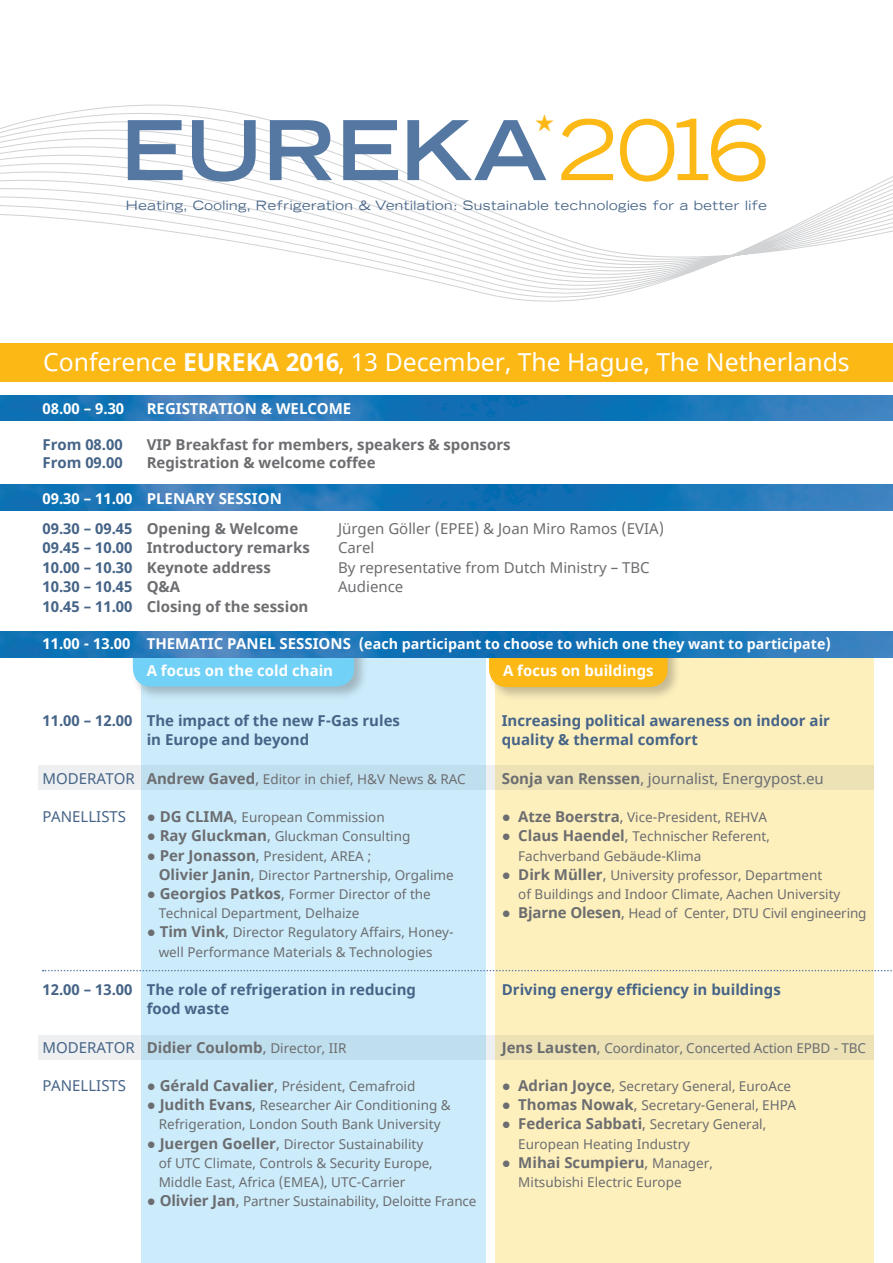
<style>
.page{position:relative;width:893px;height:1263px;background:#fff}
.page>*{position:absolute;margin:0;border:0;box-sizing:border-box;transform-origin:0 0}
.t1{font:700 expanded 82.5px "Trade Gothic LH";color:#5578a2}
.t2{font:24.75px "Noto Sans";color:#fff}
.t3{font:700 15px/19.2px "Noto Sans";color:#466487}
.t4{font:700 15px "Noto Sans";color:#6c6d70}
.t5{font:15px "Noto Sans";color:#6c6d70}
.t6{font:700 15px/30px "Noto Sans";color:#fff}
.t7{font:15px "Noto Sans";color:#466487}
.t8{font:700 14.25px "Noto Sans";color:#fff}
.t9{font:13.5px/19.2px "Noto Sans";color:#6c6d70}
.t10{font:expanded 12.75px "Trade Gothic LH";letter-spacing:.04em;color:#466487}
.s1{font-weight:400;color:#fcb814}
.s2{font-weight:700}
.s3{color:#466487}
.s4{color:#6c6d70}
.s5{font-size:15px}
.s6{font-weight:700;font-size:15px}
.s7{font-weight:400}
.s8{font-weight:400;font-size:13.5px}
</style>
<div class="page">
<svg style="left:0;top:104px;width:893px;height:381px"></svg>
<div style="left:535px;top:112px;width:20px;height:19px;background:#fff"></div>
<div style="left:495px;top:648px;width:379px;height:615px;background:#fef0bd"></div>
<div style="left:141px;top:648px;width:345px;height:615px;background:#ccecfb"></div>
<div style="left:487px;top:634px;width:195px;height:67px;background:#231f20;opacity:.26"></div>
<div style="left:489px;top:657px;width:179px;height:30px;background:#fcb814"></div>
<div style="left:131px;top:634px;width:237px;height:67px;background:#231f20;opacity:.26"></div>
<div style="left:133px;top:657px;width:221px;height:29px;background:#72d1f6"></div>
<img style="left:0;top:632px;width:893px;height:25px">
<img style="left:0;top:485px;width:893px;height:25px">
<img style="left:0;top:395px;width:893px;height:26px">
<div style="left:0;top:343px;width:893px;height:39px;background:#fcb814"></div>
<svg style="left:43px;top:970px;width:849px;height:1px"></svg>
<svg style="left:38px;top:1035px;width:836px;height:24px"></svg>
<svg style="left:38px;top:766px;width:836px;height:24px"></svg>
<h1 class="t1" style="left:121px;top:97px;width:649px">EUREKA<span class="s1">2016</span></h1>
<p class="t10" style="left:126px;top:197px;width:643px">Heating, Cooling, Refrigeration &amp; Ventilation: Sustainable technologies for a better life</p>
<h2 class="t2" style="left:43px;top:345px;width:808px">Conference <span class="s2">EUREKA 2016</span>, 13 December, The Hague, The Netherlands</h2>
<p class="t6" style="left:43px;top:394px;width:83px">08.00 – 9.30</p>
<p class="t6" style="left:147px;top:394px;width:204px">Registration &amp; Welcome</p>
<p class="t3" style="left:43px;top:435px;width:82px">From 08.00</p>
<p class="t4" style="left:147px;top:434px;width:365px">VIP Breakfast for members, speakers &amp; sponsors</p>
<p class="t3" style="left:43px;top:453px;width:82px">From 09.00</p>
<p class="t4" style="left:147px;top:452px;width:230px">Registration &amp; welcome coffee</p>
<p class="t6" style="left:43px;top:484px;width:257px">09.30 – 11.00 Plenary Session<br><span class="s3">09.30 – 09.45</span> <span class="s4">Opening &amp; Welcome</span></p>
<p class="t5" style="left:338px;top:518px;width:327px">Jürgen Göller (EPEE) &amp; Joan Miro Ramos (EVIA)</p>
<p class="t4" style="left:43px;top:537px;width:269px"><span class="s3">09.45 – 10.00</span> Introductory remarks</p>
<p class="t5" style="left:338px;top:537px;width:38px">Carel</p>
<p class="t4" style="left:43px;top:557px;width:230px"><span class="s3">10.00 – 10.30</span> Keynote address</p>
<p class="t5" style="left:338px;top:557px;width:313px">By representative from Dutch Ministry – TBC</p>
<p class="t3" style="left:43px;top:577px;width:139px">10.30 – 10.45 <span class="s4">Q&amp;A</span></p>
<p class="t5" style="left:338px;top:576px;width:67px">Audience</p>
<p class="t4" style="left:43px;top:596px;width:267px"><span class="s3">10.45 – 11.00</span> Closing of the session</p>
<p class="t8" style="left:43px;top:634px;width:790px"><span class="s5">11.00 - 13.00 Thematic Panel Sessions</span> (each participant to choose to which one they want to participate)</p>
<p class="t6" style="left:147px;top:656px;width:188px">A focus on the cold chain</p>
<p class="t6" style="left:503px;top:656px;width:152px">A focus on buildings</p>
<p class="t3" style="left:43px;top:711px;width:91px">11.00 – 12.00</p>
<p class="t3" style="left:147px;top:711px;width:255px">The impact of the new F-Gas rules in Europe and beyond</p>
<p class="t9" style="left:147px;top:770px;width:321px"><span class="s6">Andrew Gaved</span><span class="s5">,</span> Editor in chief, H&amp;V News &amp; RAC</p>
<p class="t4" style="left:147px;top:806px;width:49px"><span class="s7">●</span> DG CLIM</p>
<p class="t9" style="left:224px;top:808px;width:163px"><span class="s6">A</span><span class="s5">,</span> European Commission</p>
<p class="t9" style="left:147px;top:827px;width:265px"><span class="s5">●</span> <span class="s6">Ray Gluckman</span><span class="s5">,</span> Gluckman Consulting</p>
<p class="t9" style="left:159px;top:846px;width:297px;text-indent:-12px"><span class="s5">●</span> <span class="s6">Per Jonasson</span><span class="s5">,</span> President, AREA ;<br><span class="s6">Olivier Janin</span><span class="s5">,</span> Director Partnership, Orgalime</p>
<p class="t9" style="left:159px;top:885px;width:274px;text-indent:-12px"><span class="s5">●</span> <span class="s6">Georgios Patkos</span><span class="s5">,</span> Former Director of the<br>Technical Department, Delhaize</p>
<p class="t9" style="left:159px;top:923px;width:297px;text-indent:-12px"><span class="s5">●</span> <span class="s6">Tim Vink</span><span class="s5">,</span> Director Regulatory Affairs, Honey&shy;well Performance Materials &amp; Technologies</p>
<p class="t3" style="left:147px;top:980px;width:271px">The role of refrigeration in reducing food waste</p>
<p class="t4" style="left:147px;top:1036px;width:201px">Didier Coulomb<span class="s7">,</span> <span class="s8">Director, IIR</span></p>
<p class="t9" style="left:147px;top:1077px;width:270px"><span class="s5">●</span> <span class="s6">Gérald Cavalier</span><span class="s5">,</span> Président, Cemafroid</p>
<p class="t9" style="left:147px;top:1096px;width:306px;text-align:center"><span class="s5">●</span> <span class="s6">Judith Evans</span><span class="s5">,</span> Researcher Air Conditioning &amp;<br>Refrigeration, London South Bank University</p>
<p class="t9" style="left:159px;top:1134px;width:275px;text-indent:-12px"><span class="s5">●</span> <span class="s6">Juergen Goeller</span><span class="s5">,</span> Director Sustainability of UTC Climate, Controls &amp; Security Europe,<br>Middle East, Africa (EMEA), UTC-Carrier</p>
<p class="t9" style="left:147px;top:1192px;width:331px"><span class="s5">●</span> <span class="s6">Olivier Jan</span><span class="s5">,</span> Partner Sustainability, Deloitte France</p>
<p class="t3" style="left:502px;top:711px;width:330px">Increasing political awareness on indoor air quality &amp; thermal comfort</p>
<p class="t5" style="left:502px;top:768px;width:323px"><span class="s2">Sonja van Renssen</span>, journalist, Energypost.eu</p>
<p class="t9" style="left:502px;top:808px;width:267px"><span class="s5">●</span> <span class="s6">Atze Boerstra</span><span class="s5">,</span> Vice-President, REHVA</p>
<p class="t9" style="left:518px;top:827px;width:253px;text-indent:-16px"><span class="s5">●</span> <span class="s6">Claus Haendel</span><span class="s5">,</span> Technischer Referent,<br>Fachverband Gebäude-Klima</p>
<p class="t9" style="left:518px;top:866px;width:324px;text-indent:-17px"><span class="s5">●</span> <span class="s6">Dirk M üller</span><span class="s5">,</span> University professor, Department<br>of Buildings and Indoor Climate, Aachen University</p>
<p class="t9" style="left:502px;top:904px;width:366px"><span class="s5">●</span> <span class="s6">Bjarne Olesen</span><span class="s5">,</span> Head of Center, DTU Civil engineering</p>
<p class="t7" style="left:43px;top:768px;width:36px">Moderat</p>
<p class="t7" style="left:114px;top:768px;width:19px">or</p>
<p class="t7" style="left:43px;top:806px;width:20px">Pane</p>
<p class="t7" style="left:81px;top:806px;width:47px">llists</p>
<p class="t3" style="left:502px;top:980px;width:280px">Driving energy efficiency in buildings</p>
<p class="t3" style="left:43px;top:980px;width:91px">12.00 – 13.00</p>
<p class="t7" style="left:43px;top:1037px;width:36px">Moderat</p>
<p class="t7" style="left:114px;top:1037px;width:19px">or</p>
<p class="t7" style="left:43px;top:1075px;width:20px">Pane</p>
<p class="t7" style="left:81px;top:1075px;width:47px">llists</p>
<p class="t9" style="left:502px;top:1038px;width:366px"><span class="s6">Jens Lausten</span><span class="s5">,</span> Coordinator, Concerted Action EPBD - TBC</p>
<p class="t9" style="left:502px;top:1077px;width:291px"><span class="s5">●</span> <span class="s6">Adrian Joyce</span><span class="s5">,</span> Secretary General, EuroAce</p>
<p class="t9" style="left:502px;top:1096px;width:296px"><span class="s5">●</span> <span class="s6">Thomas Nowak</span><span class="s5">,</span> Secretary-General, EHPA</p>
<p class="t9" style="left:518px;top:1115px;width:249px;text-indent:-16px"><span class="s5">●</span> <span class="s6">Federica Sabbati</span><span class="s5">,</span> Secretary General,<br>European Heating Industry</p>
<p class="t4" style="left:502px;top:1152px;width:213px"><span class="s7">●</span> M ihai Scumpieru<span class="s7">,</span> <span class="s8">Manager,</span></p>
<p class="t9" style="left:518px;top:1173px;width:165px">Mitsubishi Electric Europe</p>
</div>
